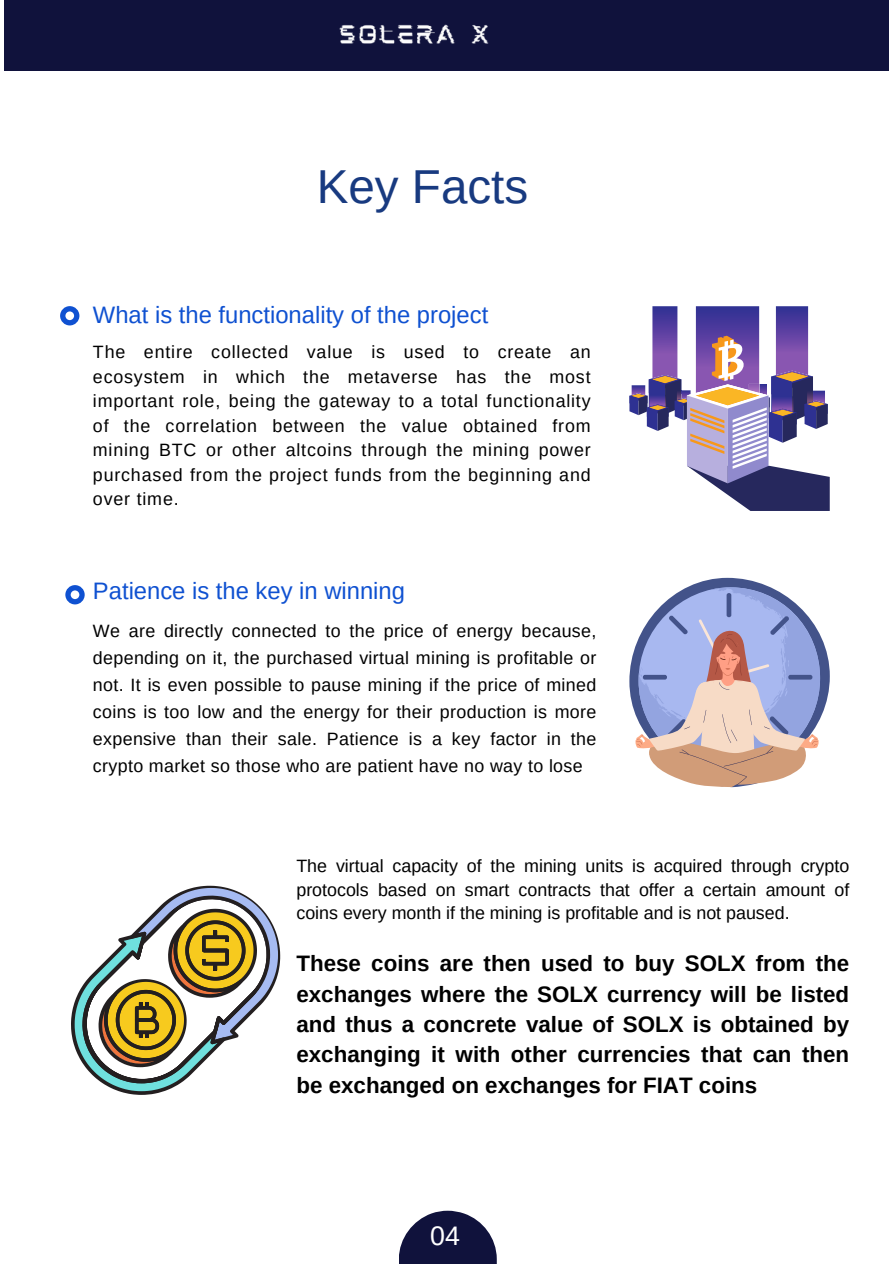
<style>
.page{position:relative;width:894px;height:1264px;background:#fff}
.page>*{position:absolute;margin:0;border:0;box-sizing:border-box;transform-origin:0 0}
.t1{font:47.55px "Arimo";color:#183a80}
.t2{font:26.7px "Arimo";color:#fff}
.t3{font:23.85px "Arimo";color:#0f51d1}
.t4{font:700 22.35px/30.3px "Arimo";color:#000;text-align:justify}
.t5{font:17.85px/24.5px "Arimo";letter-spacing:.02em;color:#000;text-align:justify}
</style>
<div class="page">
<svg style="left:60px;top:306px;width:19px;height:19px"></svg>
<svg style="left:65px;top:585px;width:19px;height:19px"></svg>
<div style="left:4px;top:0;width:885px;height:71px;background:#10123c"></div>
<img style="left:339px;top:24px;width:150px;height:20px">
<svg style="left:399px;top:1210px;width:97px;height:53px"></svg>
<svg style="left:629px;top:306px;width:200px;height:205px"></svg>
<svg style="left:629px;top:578px;width:200px;height:209px"></svg>
<hr style="left:748px;top:709px;width:3px;height:16px;background:#2c2a57">
<svg style="left:71px;top:885px;width:209px;height:209px"></svg>
<h3 class="t1" style="left:316px;top:160px;width:213px">Key Facts</h3>
<p class="t3" style="left:93px;top:301px;width:397px">What is the functionality of the project</p>
<p class="t5" style="left:93px;top:340px;width:499px">The entire collected value is used to create an ecosystem in which the metaverse has the most important role, being the gateway to a total functionality of the correlation between the value obtained from mining BTC or other altcoins through the mining power purchased from the project funds from the beginning and over time.</p>
<p class="t3" style="left:93px;top:577px;width:313px">Patience is the key in winning</p>
<h1 class="t5" style="left:93px;top:617px;width:505px;line-height:27px">We are directly connected to the price of energy because, depending on it, the purchased virtual mining is profitable or not. It is even possible to pause mining if the price of mined coins is too low and the energy for their production is more expensive than their sale. Patience is a key factor in the crypto market so those who are patient have no way to lose</h1>
<p class="t5" style="left:296px;top:854px;width:554px;line-height:23.7px">The virtual capacity of the mining units is acquired through crypto protocols based on smart contracts that offer a certain amount of coins every month if the mining is profitable and is not paused.</p>
<h3 class="t4" style="left:296px;top:948px;width:554px">These coins are then used to buy SOLX from the exchanges where the SOLX currency will be listed and thus a concrete value of SOLX is obtained by exchanging it with other currencies that can then be exchanged on exchanges for FIAT coins</h3>
<p class="t2" style="left:430px;top:1220px;width:31px">04</p>
</div>
